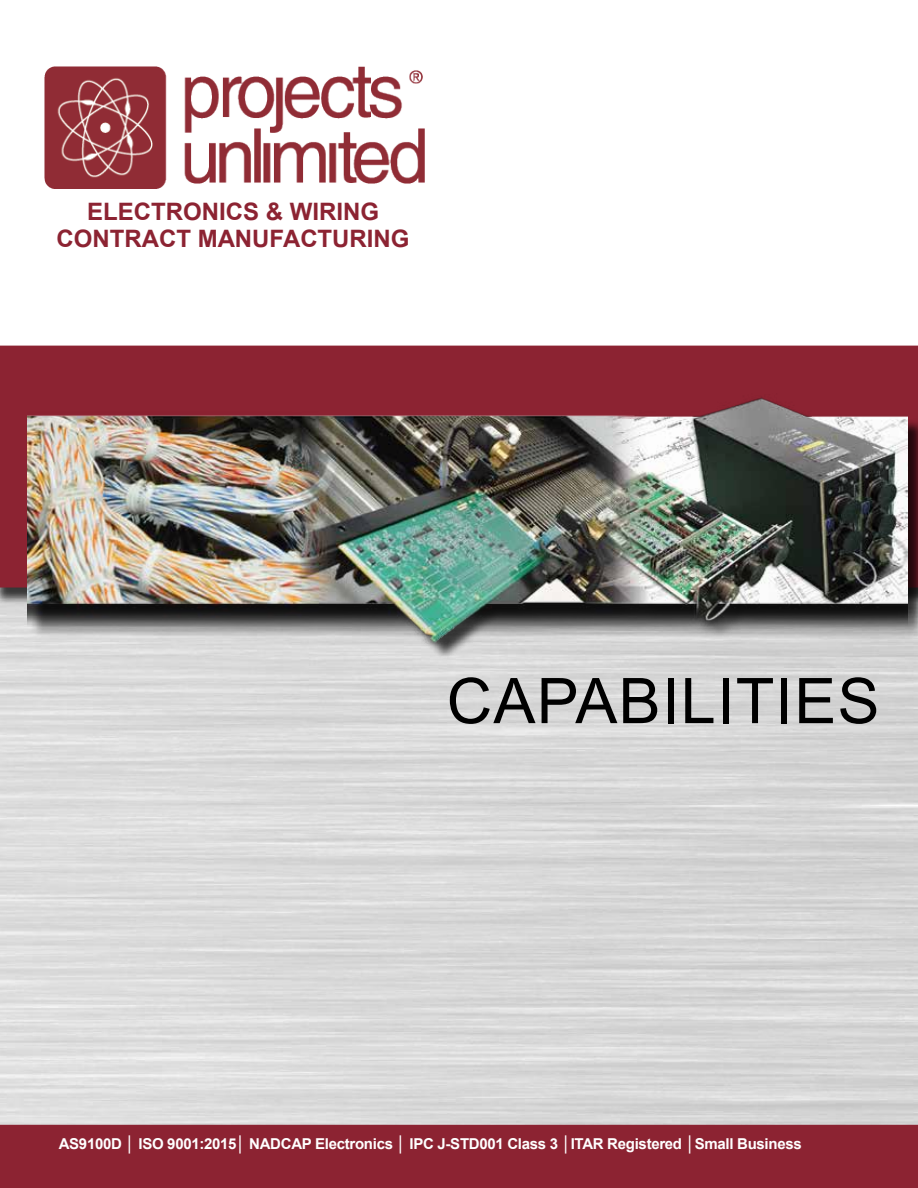
<style>
.page{position:relative;width:918px;height:1188px;background:#fff}
.page>*{position:absolute;margin:0;border:0;box-sizing:border-box;transform-origin:0 0}
.t1{font:63px "Arial";letter-spacing:.02em;color:#000}
.t2{font:700 24px/27px "Arial";color:#8c2332;text-align:center}
.t3{font:700 15px "Arial";letter-spacing:-.02em;color:#fff}
</style>
<div class="page">
<img style="left:44px;top:67px;width:380px;height:122px">
<div style="left:0;top:1125px;width:918px;height:63px;background:#8c2332"></div>
<div style="left:0;top:346px;width:918px;height:242px;background:#8c2332"></div>
<div style="left:29px;top:401px;width:889px;height:258px;background:#000;opacity:.75"></div>
<img style="left:27px;top:394px;width:880px;height:250px">
<h2 class="t2" style="left:56px;top:199px;width:355px">ELECTRONICS &amp; WIRING<br>CONTRACT MANUFACTURING</h2>
<h1 class="t1" style="left:447px;top:660px;width:434px">CAPABILITIES</h1>
<p class="t3" style="left:59px;top:1134px;width:745px">AS9100D │ ISO 9001:2015│ NADCAP Electronics │ IPC J-STD001 Class 3 │ITAR Registered │Small Business</p>
</div>
